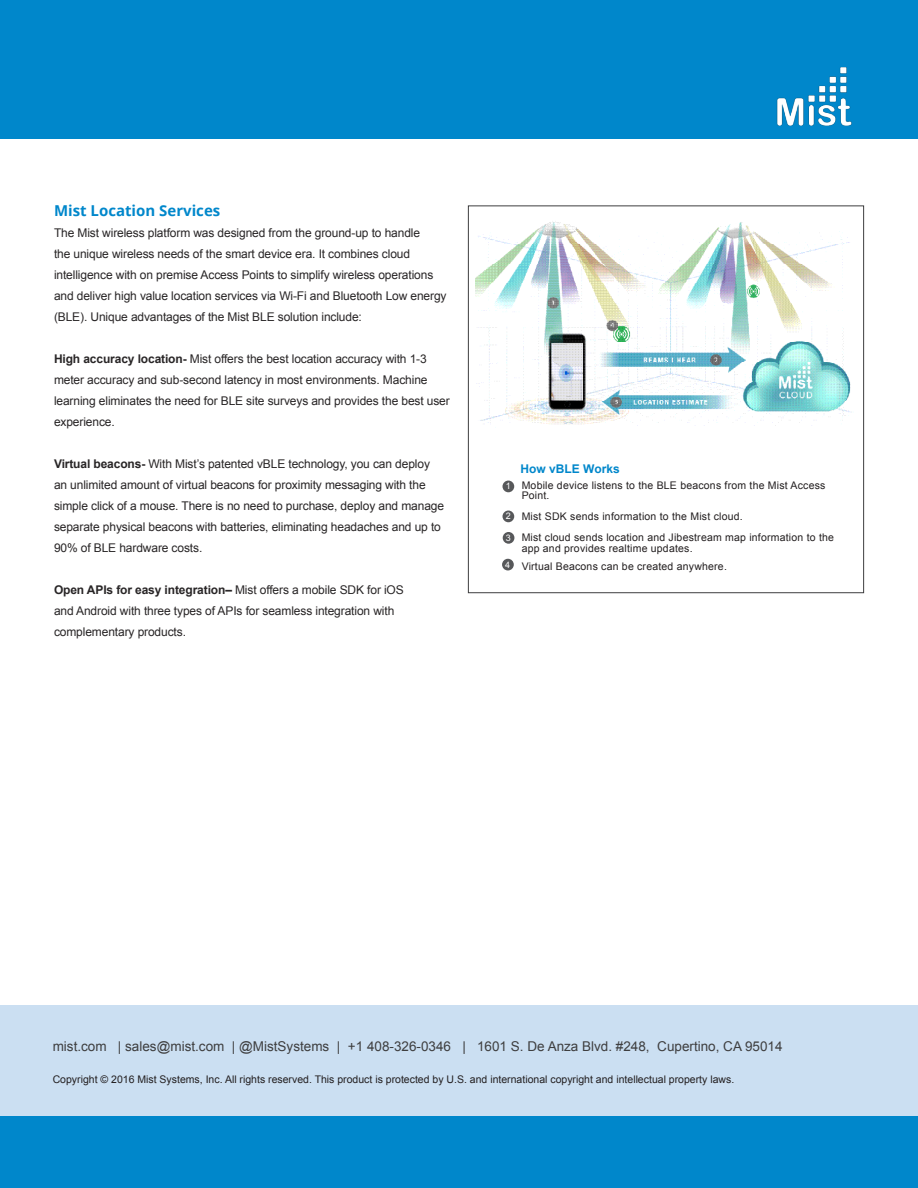
<style>
.page{position:relative;width:918px;height:1188px;background:#fff}
.page>*{position:absolute;margin:0;border:0;box-sizing:border-box;transform-origin:0 0}
.t1{font:700 15px "Open Sans";color:#0087cb}
.t2{font:13.5px "Arial";color:#3e3e3f}
.t3{font:12px/21px "Arial";letter-spacing:-.01em;color:#282526}
.t4{font:700 12px "Arial";color:#0087cb}
.t5{font:10.5px/10.5px "Arial";letter-spacing:.02em;color:#231f20}
.t6{font:10.5px "Arial";color:#231f20}
.t7{font:9px "Arial";color:#fff}
.s1{font-weight:700}
</style>
<div class="page">
<div style="left:0;top:1116px;width:918px;height:72px;background:#0087cb"></div>
<div style="left:0;top:0;width:918px;height:139px;background:#0087cb"></div>
<img style="left:776px;top:67px;width:76px;height:59px">
<div style="left:0;top:1005px;width:917px;height:111px;background:#cbdff2"></div>
<div style="left:468px;top:206px;width:396px;height:387px;border:1px solid #3e3e3f"></div>
<img style="left:475px;top:221px;width:377px;height:207px">
<div style="left:503px;top:481px;width:11px;height:11px;background:#57585a;border-radius:50%"></div>
<div style="left:503px;top:511px;width:11px;height:11px;background:#57585a;border-radius:50%"></div>
<div style="left:503px;top:532px;width:11px;height:12px;background:#57585a;border-radius:50%"></div>
<div style="left:502px;top:559px;width:12px;height:11px;background:#57585a;border-radius:50%"></div>
<p class="t1" style="left:54px;top:200px;width:168px">Mist Location Services</p>
<p class="t3" style="left:54px;top:222px;width:394px">The Mist wireless platform was designed from the ground-up to handle<br>the unique wireless needs of the smart device era. It combines cloud intelligence with on premise Access Points to simplify wireless operations and deliver high value location services via Wi-Fi and Bluetooth Low energy (BLE). Unique advantages of the Mist BLE solution include:</p>
<p class="t3" style="left:54px;top:348px;width:397px"><span class="s1">High accuracy location-</span> Mist offers the best location accuracy with 1-3 meter accuracy and sub-second latency in most environments. Machine learning eliminates the need for BLE site surveys and provides the best user experience.</p>
<p class="t3" style="left:54px;top:453px;width:392px"><span class="s1">Virtual beacons-</span> With Mist’s patented vBLE technology, you can deploy an unlimited amount of virtual beacons for proximity messaging with the simple click of a mouse. There is no need to purchase, deploy and manage separate physical beacons with batteries, eliminating headaches and up to 90% of BLE hardware costs.</p>
<p class="t3" style="left:54px;top:579px;width:351px"><span class="s1">Open APIs for easy integration–</span> Mist offers a mobile SDK for iOS and Android with three types of APIs for seamless integration with complementary products.</p>
<p class="t7" style="left:506px;top:480px;width:7px">1</p>
<p class="t7" style="left:506px;top:510px;width:7px">2</p>
<p class="t7" style="left:506px;top:532px;width:7px">3</p>
<p class="t7" style="left:505px;top:559px;width:7px">4</p>
<p class="t4" style="left:521px;top:461px;width:101px">How vBLE Works</p>
<p class="t5" style="left:522px;top:480px;width:305px">Mobile device listens to the BLE beacons from the Mist Access<br>Point.</p>
<p class="t5" style="left:522px;top:511px;width:223px">Mist SDK sends information to the Mist cloud.</p>
<p class="t5" style="left:522px;top:532px;width:314px">Mist cloud sends location and Jibestream map information to the app and provides realtime updates.</p>
<p class="t5" style="left:522px;top:561px;width:207px">Virtual Beacons can be created anywhere.</p>
<p class="t2" style="left:53px;top:1038px;width:731px">mist.com | sales@mist.com | @MistSystems | +1 408-326-0346 | 1601 S. De Anza Blvd. #248, Cupertino, CA 95014</p>
<p class="t6" style="left:53px;top:1072px;width:683px">Copyright © 2016 Mist Systems, Inc. All rights reserved. This product is protected by U.S. and international copyright and intellectual property laws.</p>
</div>
